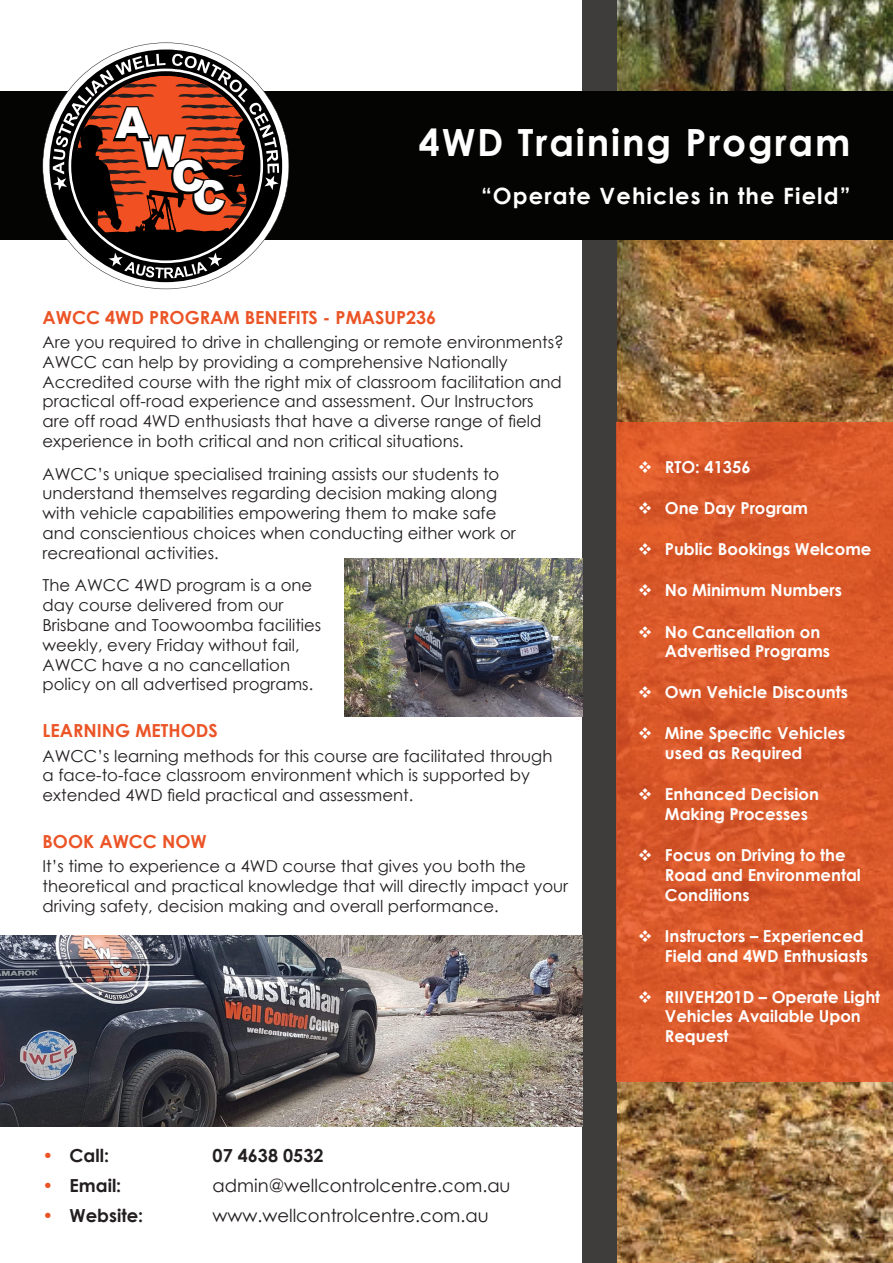
<style>
.page{position:relative;width:893px;height:1263px;background:#fff}
.page>*{position:absolute;margin:0;border:0;box-sizing:border-box;transform-origin:0 0}
.t1{font:900 42.75px "Arial";color:#fff}
.t2{font:700 37.5px "Century Gothic";letter-spacing:.05em;color:#fff}
.t3{font:700 22.5px "Century Gothic";letter-spacing:.05em;color:#fff}
.t4{font:700 18px "Century Gothic";color:#eb5426}
.t5{font:18px "Century Gothic";color:#231f20}
.t6{font:700 18px "Century Gothic";color:#231f20}
.t7{font:16.5px/19.8px "Century Gothic";color:#231f20}
.t8{font:700 16.5px/19.8px "Century Gothic";color:#fff}
.s1{font-weight:400;color:#eb5426}
</style>
<div class="page">
<img style="left:617px;top:0;width:276px;height:1263px">
<div style="left:583px;top:0;width:34px;height:1263px;background:#3e3d3c"></div>
<div style="left:0;top:91px;width:893px;height:149px;background:#040503"></div>
<svg style="left:43px;top:43px;width:246px;height:246px"></svg>
<svg style="left:53px;top:54px;width:226px;height:224px"></svg>
<svg style="left:617px;top:422px;width:276px;height:659px;background:#da592a"></svg>
<img style="left:344px;top:559px;width:239px;height:157px">
<img style="left:0;top:935px;width:583px;height:191px">
<svg style="left:639px;top:461px;width:12px;height:12px"></svg>
<svg style="left:639px;top:502px;width:12px;height:12px"></svg>
<svg style="left:639px;top:543px;width:12px;height:12px"></svg>
<svg style="left:639px;top:584px;width:12px;height:12px"></svg>
<svg style="left:639px;top:625px;width:12px;height:12px"></svg>
<svg style="left:639px;top:686px;width:12px;height:12px"></svg>
<svg style="left:639px;top:727px;width:12px;height:12px"></svg>
<svg style="left:639px;top:788px;width:12px;height:12px"></svg>
<svg style="left:639px;top:849px;width:12px;height:12px"></svg>
<svg style="left:639px;top:930px;width:12px;height:12px"></svg>
<svg style="left:639px;top:990px;width:12px;height:13px"></svg>
<h1 class="t1" style="left:115px;top:92px;width:35px">A</h1>
<h1 class="t1" style="left:142px;top:120px;width:44px">W</h1>
<h1 class="t1" style="left:171px;top:144px;width:35px">C</h1>
<h1 class="t1" style="left:192px;top:165px;width:35px">C</h1>
<h2 class="t2" style="left:419px;top:114px;width:433px">4WD Training Program</h2>
<h3 class="t3" style="left:481px;top:179px;width:371px">“Operate Vehicles in the Field”</h3>
<p class="t4" style="left:43px;top:304px;width:395px">AWCC 4WD PROGRAM BENEFITS - PMASUP236</p>
<p class="t7" style="left:43px;top:332px;width:523px">Are you required to drive in challenging or remote environments?<br>AWCC can help by providing a comprehensive Nationally Accredited course with the right mix of classroom facilitation and practical off-road experience and assessment. Our Instructors are off road 4WD enthusiasts that have a diverse range of field experience in both critical and non critical situations.</p>
<p class="t7" style="left:43px;top:463px;width:475px">AWCC’s unique specialised training assists our students to understand themselves regarding decision making along with vehicle capabilities empowering them to make safe and conscientious choices when conducting either work or recreational activities.</p>
<p class="t7" style="left:43px;top:575px;width:280px">The AWCC 4WD program is a one day course delivered from our<br>Brisbane and Toowoomba facilities weekly, every Friday without fail,<br>AWCC have a no cancellation policy on all advertised programs.</p>
<p class="t4" style="left:43px;top:717px;width:177px">LEARNING METHODS</p>
<p class="t7" style="left:43px;top:745px;width:511px">AWCC’s learning methods for this course are facilitated through a face-to-face classroom environment which is supported by extended 4WD field practical and assessment.</p>
<p class="t4" style="left:43px;top:828px;width:166px">BOOK AWCC NOW</p>
<p class="t7" style="left:43px;top:856px;width:527px">It’s time to experience a 4WD course that gives you both the theoretical and practical knowledge that will directly impact your driving safety, decision making and overall performance.</p>
<p class="t6" style="left:43px;top:1142px;width:68px"><span class="s1">•</span> Call:</p>
<p class="t6" style="left:213px;top:1142px;width:112px">07 4638 0532</p>
<p class="t6" style="left:43px;top:1172px;width:80px"><span class="s1">•</span> Email:</p>
<p class="t5" style="left:213px;top:1173px;width:299px">admin@wellcontrolcentre.com.au</p>
<p class="t6" style="left:43px;top:1202px;width:102px"><span class="s1">•</span> Website:</p>
<p class="t5" style="left:213px;top:1203px;width:278px">www.wellcontrolcentre.com.au</p>
<p class="t8" style="left:665px;top:457px;width:87px">RTO: 41356</p>
<p class="t8" style="left:665px;top:498px;width:145px">One Day Program</p>
<p class="t8" style="left:665px;top:539px;width:208px">Public Bookings Welcome</p>
<p class="t8" style="left:665px;top:580px;width:179px">No Minimum Numbers</p>
<p class="t8" style="left:665px;top:621px;width:167px">No Cancellation on<br>Advertised Programs</p>
<p class="t8" style="left:665px;top:682px;width:185px">Own Vehicle Discounts</p>
<p class="t8" style="left:665px;top:723px;width:182px">Mine Specific Vehicles used as Required</p>
<p class="t8" style="left:665px;top:784px;width:156px">Enhanced Decision<br>Making Processes</p>
<p class="t8" style="left:665px;top:844px;width:198px">Focus on Driving to the<br>Road and Environmental<br>Conditions</p>
<p class="t8" style="left:665px;top:925px;width:205px">Instructors – Experienced<br>Field and 4WD Enthusiasts</p>
<p class="t8" style="left:665px;top:986px;width:217px">RIIVEH201D – Operate Light<br>Vehicles Available Upon<br>Request</p>
</div>
